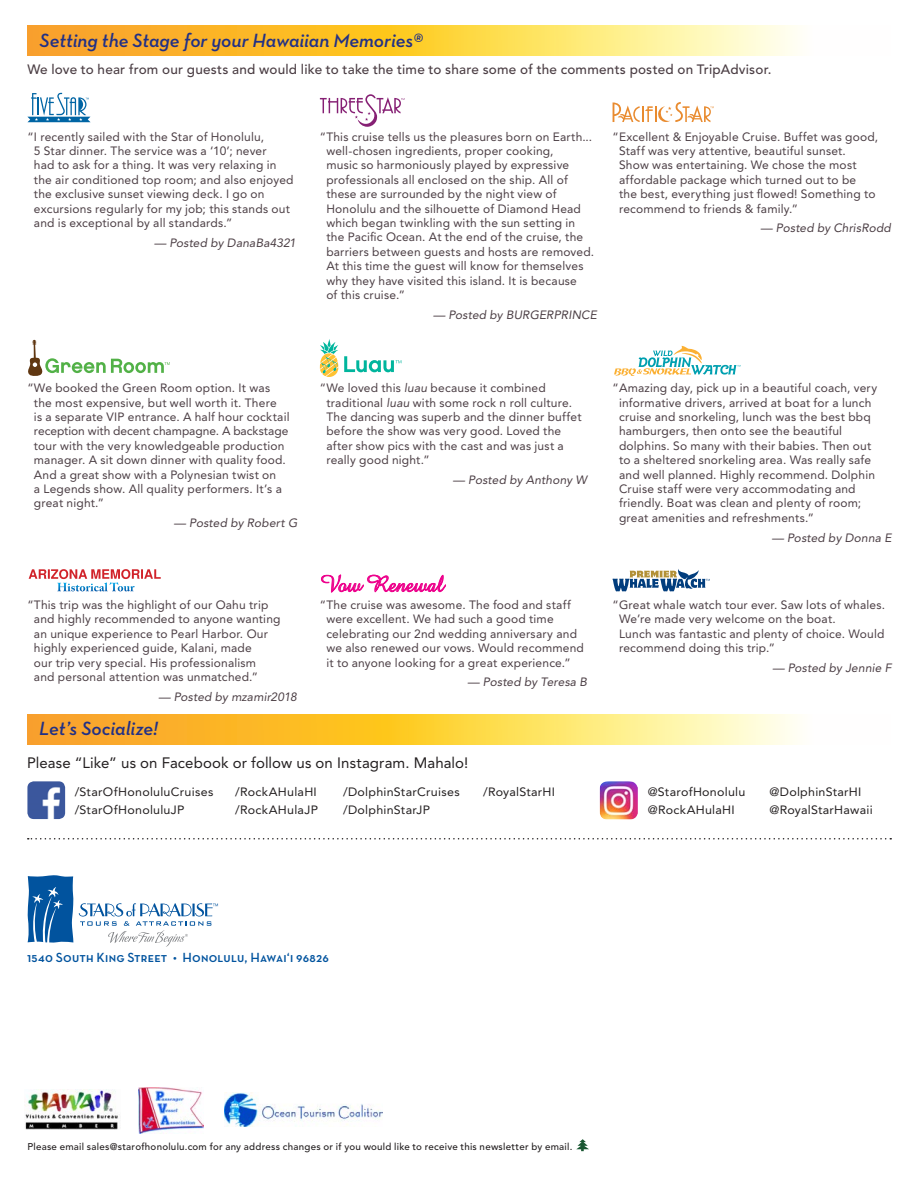
<style>
.page{position:relative;width:918px;height:1188px;background:#fff}
.page>*{position:absolute;margin:0;border:0;box-sizing:border-box;transform-origin:0 0}
.t1{font:23.1px "Amazone BT";color:#ed028c;scale:.93 1}
.t2{font:italic 600 19.5px "Neutra Text TF";color:#213086}
.t3{font:15px "Avenir LT Std";letter-spacing:.01em;color:#231f20}
.t4{font:500 13.5px "Avenir LT Std";letter-spacing:.015em;color:#4b3e44}
.t5{font:13.5px "Neutra Text Demi SC Alt";letter-spacing:.015em;color:#01539e}
.t6{font:12px/14.4px "Avenir LT Std";letter-spacing:.015em;color:#4b3e44}
.t7{font:12px "Avenir LT Std";letter-spacing:.02em;color:#231f20;scale:1.04 1}
.t8{font:italic 12px "Avenir LT Std";letter-spacing:.01em;color:#4b3e44}
.t9{font:500 9.75px "Avenir LT Std";letter-spacing:.025em;color:#231f20}
.s1{font-style:italic}
</style>
<div class="page">
<img style="left:25px;top:1089px;width:93px;height:40px">
<img style="left:138px;top:1088px;width:65px;height:46px">
<img style="left:224px;top:1093px;width:159px;height:34px">
<svg style="left:576px;top:1139px;width:13px;height:12px"></svg>
<svg style="left:27px;top:714px;width:771px;height:30px;background:#fdcf57"></svg>
<svg style="left:27px;top:26px;width:771px;height:30px;background:#fdcf57"></svg>
<svg style="left:28px;top:838px;width:863px;height:2px"></svg>
<svg style="left:27px;top:875px;width:191px;height:72px"></svg>
<img style="left:27px;top:781px;width:38px;height:38px">
<img style="left:600px;top:781px;width:38px;height:38px">
<svg style="left:320px;top:94px;width:85px;height:33px"></svg>
<svg style="left:613px;top:102px;width:101px;height:20px"></svg>
<svg style="left:27px;top:93px;width:64px;height:29px"></svg>
<svg style="left:613px;top:569px;width:97px;height:22px"></svg>
<svg style="left:29px;top:569px;width:132px;height:22px"></svg>
<svg style="left:321px;top:574px;width:125px;height:19px"></svg>
<svg style="left:344px;top:356px;width:57px;height:16px"></svg>
<svg style="left:320px;top:339px;width:18px;height:38px"></svg>
<svg style="left:614px;top:346px;width:127px;height:30px"></svg>
<svg style="left:28px;top:340px;width:142px;height:36px"></svg>
<p class="t2" style="left:40px;top:29px;width:385px">Setting the Stage for your Hawaiian Memories®</p>
<p class="t4" style="left:27px;top:61px;width:746px">We love to hear from our guests and would like to take the time to share some of the comments posted on TripAdvisor.</p>
<p class="t6" style="left:34px;top:129px;width:261px;text-indent:-6px">“I recently sailed with the Star of Honolulu,<br>5 Star dinner. The service was a ‘10’; never<br>had to ask for a thing. It was very relaxing in the air conditioned top room; and also enjoyed the exclusive sunset viewing deck. I go on excursions regularly for my job; this stands out and is exceptional by all standards.”</p>
<p class="t8" style="left:154px;top:236px;width:143px">— Posted by DanaBa4321</p>
<p class="t6" style="left:326px;top:129px;width:269px;text-indent:-6px">“This cruise tells us the pleasures born on Earth... well-chosen ingredients, proper cooking,<br>music so harmoniously played by expressive professionals all enclosed on the ship. All of these are surrounded by the night view of Honolulu and the silhouette of Diamond Head which began twinkling with the sun setting in the Pacific Ocean. At the end of the cruise, the barriers between guests and hosts are removed.<br>At this time the guest will know for themselves why they have visited this island. It is because<br>of this cruise.”</p>
<p class="t8" style="left:433px;top:308px;width:165px">— Posted by BURGERPRINCE</p>
<p class="t6" style="left:619px;top:129px;width:261px;text-indent:-6px">“Excellent &amp; Enjoyable Cruise. Buffet was good, Staff was very attentive, beautiful sunset.<br>Show was entertaining. We chose the most affordable package which turned out to be<br>the best, everything just flowed! Something to recommend to friends &amp; family.”</p>
<p class="t8" style="left:761px;top:221px;width:132px">— Posted by ChrisRodd</p>
<p class="t6" style="left:34px;top:381px;width:257px;text-indent:-6px">“We booked the Green Room option. It was the most expensive, but well worth it. There<br>is a separate VIP entrance. A half hour cocktail reception with decent champagne. A backstage tour with the very knowledgeable production manager. A sit down dinner with quality food.<br>And a great show with a Polynesian twist on<br>a Legends show. All quality performers. It’s a great night.”</p>
<p class="t8" style="left:174px;top:516px;width:125px">— Posted by Robert G</p>
<p class="t6" style="left:34px;top:598px;width:248px;text-indent:-6px">“This trip was the highlight of our Oahu trip and highly recommended to anyone wanting an unique experience to Pearl Harbor. Our highly experienced guide, Kalani, made<br>our trip very special. His professionalism<br>and personal attention was unmatched.”</p>
<p class="t8" style="left:158px;top:690px;width:140px">— Posted by mzamir2018</p>
<p class="t2" style="left:39px;top:716px;width:120px">Let’s Socialize!</p>
<p class="t6" style="left:326px;top:381px;width:257px;text-indent:-6px">“We loved this <span class="s1">luau</span> because it combined traditional <span class="s1">luau</span> with some rock n roll culture.<br>The dancing was superb and the dinner buffet before the show was very good. Loved the after show pics with the cast and was just a really good night.”</p>
<p class="t8" style="left:453px;top:473px;width:136px">— Posted by Anthony W</p>
<p class="t1" style="left:320px;top:571px;width:135px">Vow Renewal</p>
<p class="t6" style="left:326px;top:598px;width:259px;text-indent:-6px">“The cruise was awesome. The food and staff were excellent. We had such a good time celebrating our 2nd wedding anniversary and we also renewed our vows. Would recommend it to anyone looking for a great experience.”</p>
<p class="t8" style="left:468px;top:675px;width:121px">— Posted by Teresa B</p>
<p class="t3" style="left:27px;top:755px;width:443px">Please “Like” us on Facebook or follow us on Instagram. Mahalo!</p>
<p class="t7" style="left:235px;top:785px;width:80px">/RockAHulaHI</p>
<p class="t7" style="left:235px;top:803px;width:81px">/RockAHulaJP</p>
<p class="t7" style="left:75px;top:785px;width:135px">/StarOfHonoluluCruises</p>
<p class="t7" style="left:483px;top:785px;width:71px">/RoyalStarHI</p>
<p class="t7" style="left:75px;top:803px;width:107px">/StarOfHonoluluJP</p>
<p class="t7" style="left:343px;top:785px;width:114px">/DolphinStarCruises</p>
<p class="t7" style="left:343px;top:803px;width:85px">/DolphinStarJP</p>
<p class="t6" style="left:619px;top:381px;width:260px;text-indent:-6px">“Amazing day, pick up in a beautiful coach, very informative drivers, arrived at boat for a lunch cruise and snorkeling, lunch was the best bbq hamburgers, then onto see the beautiful dolphins. So many with their babies. Then out to a sheltered snorkeling area. Was really safe and well planned. Highly recommend. Dolphin Cruise staff were very accommodating and friendly. Boat was clean and plenty of room; great amenities and refreshments.”</p>
<p class="t8" style="left:772px;top:531px;width:121px">— Posted by Donna E</p>
<p class="t6" style="left:619px;top:598px;width:268px;text-indent:-6px">“Great whale watch tour ever. Saw lots of whales.<br>We’re made very welcome on the boat.<br>Lunch was fantastic and plenty of choice. Would recommend doing this trip.”</p>
<p class="t8" style="left:772px;top:661px;width:121px">— Posted by Jennie F</p>
<p class="t7" style="left:648px;top:785px;width:95px">@StarofHonolulu</p>
<p class="t7" style="left:648px;top:803px;width:85px">@RockAHulaHI</p>
<p class="t7" style="left:769px;top:785px;width:90px">@DolphinStarHI</p>
<p class="t7" style="left:769px;top:803px;width:101px">@RoyalStarHawaii</p>
<p class="t5" style="left:27px;top:949px;width:304px">1540 South King Street • Honolulu, Hawai‘i 96826</p>
<p class="t9" style="left:27px;top:1141px;width:546px">Please email sales@starofhonolulu.com for any address changes or if you would like to receive this newsletter by email.</p>
</div>
